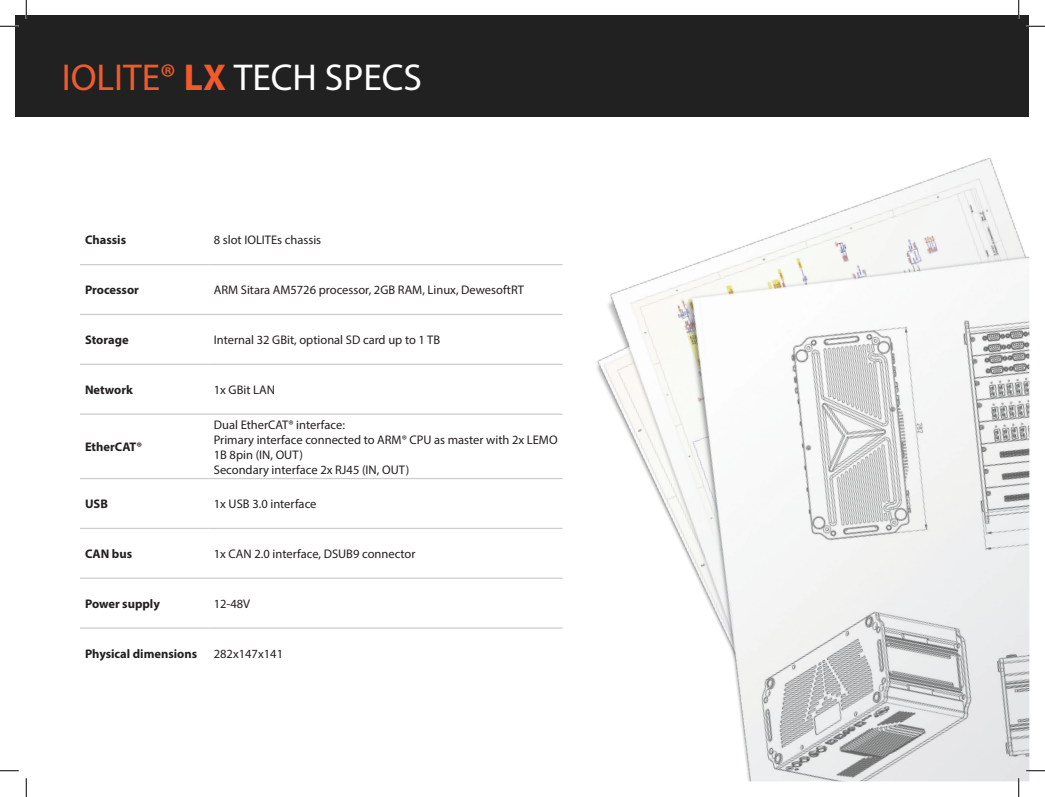
<style>
.page{position:relative;width:1045px;height:797px;background:#fff}
.page>*{position:absolute;margin:0;border:0;box-sizing:border-box;transform-origin:0 0}
.t1{font:37.5px "Myriad Pro";color:#fff}
.t2{font:12.5px/15px "Myriad Pro";color:#231f20}
.t3{font:700 12.5px "Myriad Pro";color:#231f20}
.s1{color:#f15b2c}
.s2{font-weight:700;color:#f15b2c}
</style>
<div class="page">
<div style="left:16px;top:16px;width:1013px;height:101px;background:#212121"></div>
<img style="left:541px;top:158px;width:488px;height:623px">
<hr style="left:80px;top:264px;width:129px;height:1px;background:#cecdcd">
<hr style="left:209px;top:264px;width:353px;height:1px;background:#cecdcd">
<hr style="left:80px;top:314px;width:129px;height:1px;background:#cecdcd">
<hr style="left:209px;top:314px;width:353px;height:1px;background:#cecdcd">
<hr style="left:80px;top:364px;width:129px;height:1px;background:#cecdcd">
<hr style="left:209px;top:364px;width:353px;height:1px;background:#cecdcd">
<hr style="left:80px;top:413px;width:129px;height:2px;background:#cecdcd">
<hr style="left:209px;top:413px;width:353px;height:2px;background:#cecdcd">
<hr style="left:80px;top:478px;width:129px;height:1px;background:#cecdcd">
<hr style="left:209px;top:478px;width:353px;height:1px;background:#cecdcd">
<hr style="left:80px;top:528px;width:129px;height:1px;background:#cecdcd">
<hr style="left:209px;top:528px;width:353px;height:1px;background:#cecdcd">
<hr style="left:80px;top:577px;width:129px;height:2px;background:#cecdcd">
<hr style="left:209px;top:577px;width:353px;height:2px;background:#cecdcd">
<hr style="left:80px;top:627px;width:129px;height:1px;background:#cecdcd">
<hr style="left:209px;top:627px;width:353px;height:1px;background:#cecdcd">
<svg style="left:0;top:25px;width:19px;height:2px"></svg>
<svg style="left:1026px;top:25px;width:19px;height:2px"></svg>
<svg style="left:0;top:770px;width:19px;height:1px"></svg>
<svg style="left:1026px;top:770px;width:19px;height:1px"></svg>
<svg style="left:25px;top:0;width:2px;height:19px"></svg>
<svg style="left:25px;top:778px;width:2px;height:19px"></svg>
<svg style="left:1018px;top:0;width:1px;height:19px"></svg>
<svg style="left:1018px;top:778px;width:1px;height:19px"></svg>
<h1 class="t1" style="left:62px;top:54px;width:362px"><span class="s1">IOLITE®</span> <span class="s2">LX</span> TECH SPECS</h1>
<p class="t3" style="left:85px;top:232px;width:43px">Chassis</p>
<p class="t2" style="left:214px;top:232px;width:109px">8 slot IOLITEs chassis</p>
<p class="t3" style="left:85px;top:282px;width:55px">Processor</p>
<p class="t2" style="left:214px;top:282px;width:312px">ARM Sitara AM5726 processor, 2GB RAM, Linux, DewesoftRT</p>
<p class="t3" style="left:85px;top:332px;width:45px">Storage</p>
<p class="t2" style="left:214px;top:332px;width:228px">Internal 32 GBit, optional SD card up to 1 TB</p>
<p class="t3" style="left:85px;top:381px;width:49px">Network</p>
<p class="t2" style="left:214px;top:382px;width:63px">1x GBit LAN</p>
<p class="t3" style="left:85px;top:438px;width:59px">EtherCAT®</p>
<p class="t2" style="left:214px;top:416px;width:345px">Dual EtherCAT® interface:<br>Primary interface connected to ARM® CPU as master with 2x LEMO 1B 8pin (IN, OUT)<br>Secondary interface 2x RJ45 (IN, OUT)</p>
<p class="t3" style="left:85px;top:496px;width:24px">USB</p>
<p class="t2" style="left:214px;top:496px;width:104px">1x USB 3.0 interface</p>
<p class="t3" style="left:85px;top:545px;width:49px">CAN bus</p>
<p class="t2" style="left:214px;top:546px;width:203px">1x CAN 2.0 interface, DSUB9 connector</p>
<p class="t3" style="left:85px;top:595px;width:76px">Power supply</p>
<p class="t2" style="left:214px;top:596px;width:38px">12-48V</p>
<p class="t3" style="left:85px;top:645px;width:114px">Physical dimensions</p>
<p class="t2" style="left:214px;top:645px;width:71px">282x147x141</p>
</div>
